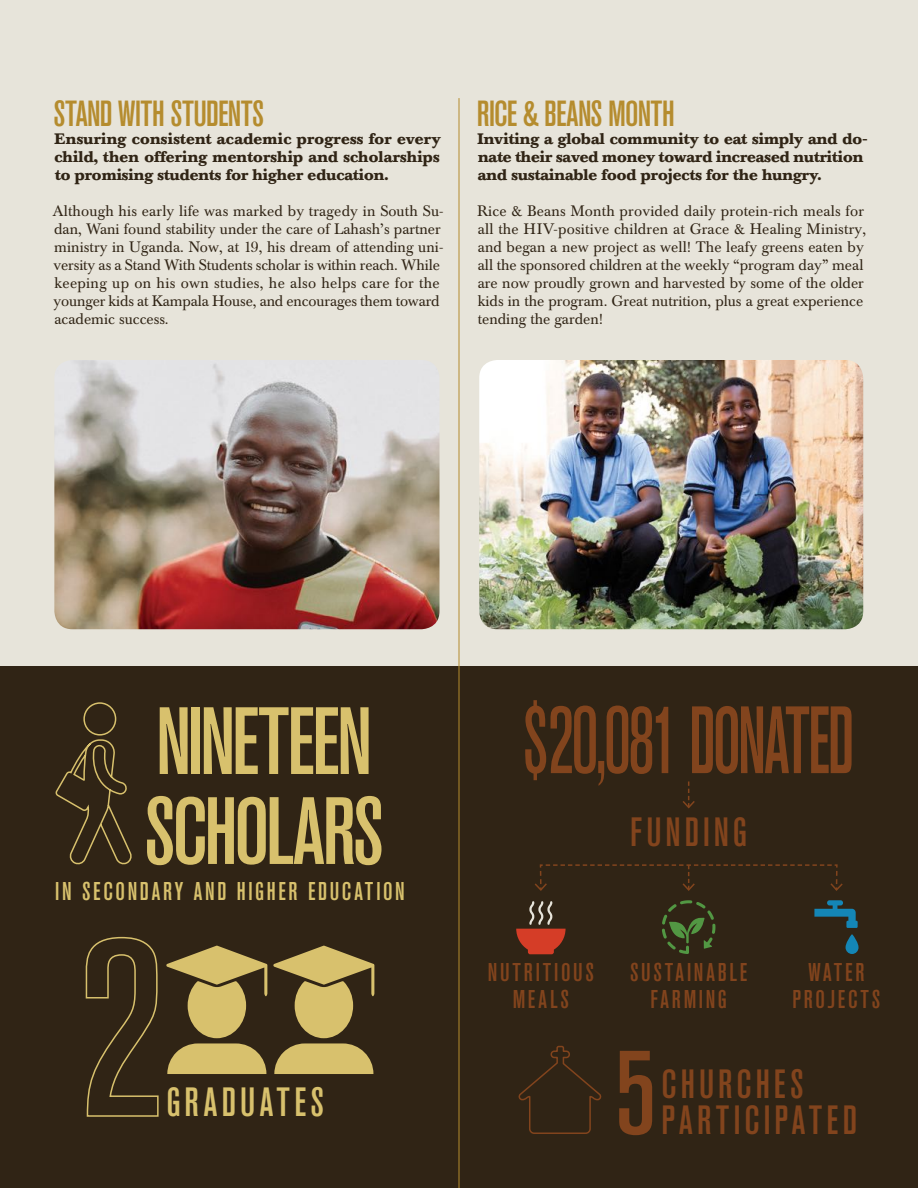
<style>
.page{position:relative;width:918px;height:1188px;background:#fff}
.page>*{position:absolute;margin:0;border:0;box-sizing:border-box;transform-origin:0 0}
.t1{font:500 condensed 118.5px "Akzidenz Grotesk BE";color:#82441d}
.t2{font:500 condensed 94.5px/90px "Akzidenz Grotesk BE";letter-spacing:-.035em;color:#d8c16d}
.t3{font:500 condensed 94.5px "Akzidenz Grotesk BE";letter-spacing:-.035em;color:#82441d;scale:.79 1}
.t4{font:500 condensed 40.5px "Akzidenz Grotesk BE";letter-spacing:.1em;color:#82441d}
.t5{font:500 condensed 40.5px "Akzidenz Grotesk BE";letter-spacing:.105em;color:#d8c16d}
.t6{font:500 condensed 36px "Akzidenz Grotesk BE";letter-spacing:-.015em;color:#b58c2e}
.t7{font:500 condensed 25.5px/27px "Akzidenz Grotesk BE";letter-spacing:.11em;color:#82441d;text-align:center}
.t8{font:500 condensed 25.5px "Akzidenz Grotesk BE";letter-spacing:.1em;color:#d8c16d}
.t9{font:15px/18px "Baskerville BE";color:#302415}
.t10{font:700 15px/18px "Baskerville BE";color:#302415;text-align:justify}
</style>
<div class="page">
<div style="left:0;top:0;width:918px;height:666px;background:#e7e4da"></div>
<div style="left:0;top:666px;width:918px;height:522px;background:#302415"></div>
<svg style="left:662px;top:900px;width:53px;height:54px"></svg>
<svg style="left:814px;top:900px;width:45px;height:54px"></svg>
<svg style="left:55px;top:702px;width:104px;height:415px"></svg>
<svg style="left:166px;top:946px;width:101px;height:128px"></svg>
<svg style="left:273px;top:946px;width:101px;height:128px"></svg>
<svg style="left:683px;top:781px;width:12px;height:28px"></svg>
<svg style="left:535px;top:864px;width:308px;height:27px"></svg>
<svg style="left:516px;top:901px;width:50px;height:53px"></svg>
<svg style="left:518px;top:1045px;width:84px;height:89px"></svg>
<hr style="left:459px;top:98px;width:1px;height:1090px;background:#b58c2e">
<img style="left:54px;top:360px;width:386px;height:269px">
<img style="left:479px;top:360px;width:384px;height:269px">
<h3 class="t6" style="left:54px;top:94px;width:212px">STAND WITH STUDENTS</h3>
<h3 class="t6" style="left:477px;top:94px;width:199px">RICE &amp; BEANS MONTH</h3>
<p class="t10" style="left:55px;top:130px;width:388px">Ensuring consistent academic progress for every child, then offering mentorship and scholarships to promising students for higher education.</p>
<p class="t9" style="left:52px;top:202px;width:393px">Although his early life was marked by tragedy in South Su&shy;dan, Wani found stability under the care of Lahash’s partner ministry in Uganda. Now, at 19, his dream of attending uni&shy;versity as a Stand With Students scholar is within reach. While keeping up on his own studies, he also helps care for the younger kids at Kampala House, and encourages them toward academic success.</p>
<p class="t10" style="left:478px;top:130px;width:391px;text-align:left">Inviting a global community to eat simply and do&shy;nate their saved money toward increased nutrition and sustainable food projects for the hungry.</p>
<p class="t9" style="left:477px;top:202px;width:391px">Rice &amp; Beans Month provided daily protein-rich meals for all the HIV-positive children at Grace &amp; Healing Ministry, and began a new project as well! The leafy greens eaten by all the sponsored children at the weekly “program day” meal are now proudly grown and harvested by some of the older kids in the program. Great nutrition, plus a great experience tending the garden!</p>
<h2 class="t2" style="left:144px;top:698px;width:242px">NINETEEN<br>SCHOLARS</h2>
<h3 class="t8" style="left:55px;top:877px;width:351px">IN SECONDARY AND HIGHER EDUCATION</h3>
<h3 class="t5" style="left:166px;top:1080px;width:159px">GRADUATES</h3>
<h2 class="t3" style="left:523px;top:688px;width:421px">$20,081 DONATED</h2>
<h3 class="t4" style="left:630px;top:810px;width:119px">FUNDING</h3>
<h3 class="t7" style="left:488px;top:959px;width:107px">NUTRITIOUS<br>MEALS</h3>
<h3 class="t7" style="left:630px;top:959px;width:119px">SUSTAINABLE<br>FARMING</h3>
<h3 class="t7" style="left:793px;top:959px;width:89px">WATER<br>PROJECTS</h3>
<h1 class="t1" style="left:614px;top:1028px;width:43px">5</h1>
<h3 class="t4" style="left:662px;top:1062px;width:144px">CHURCHES</h3>
<h3 class="t4" style="left:662px;top:1098px;width:197px">PARTICIPATED</h3>
</div>
